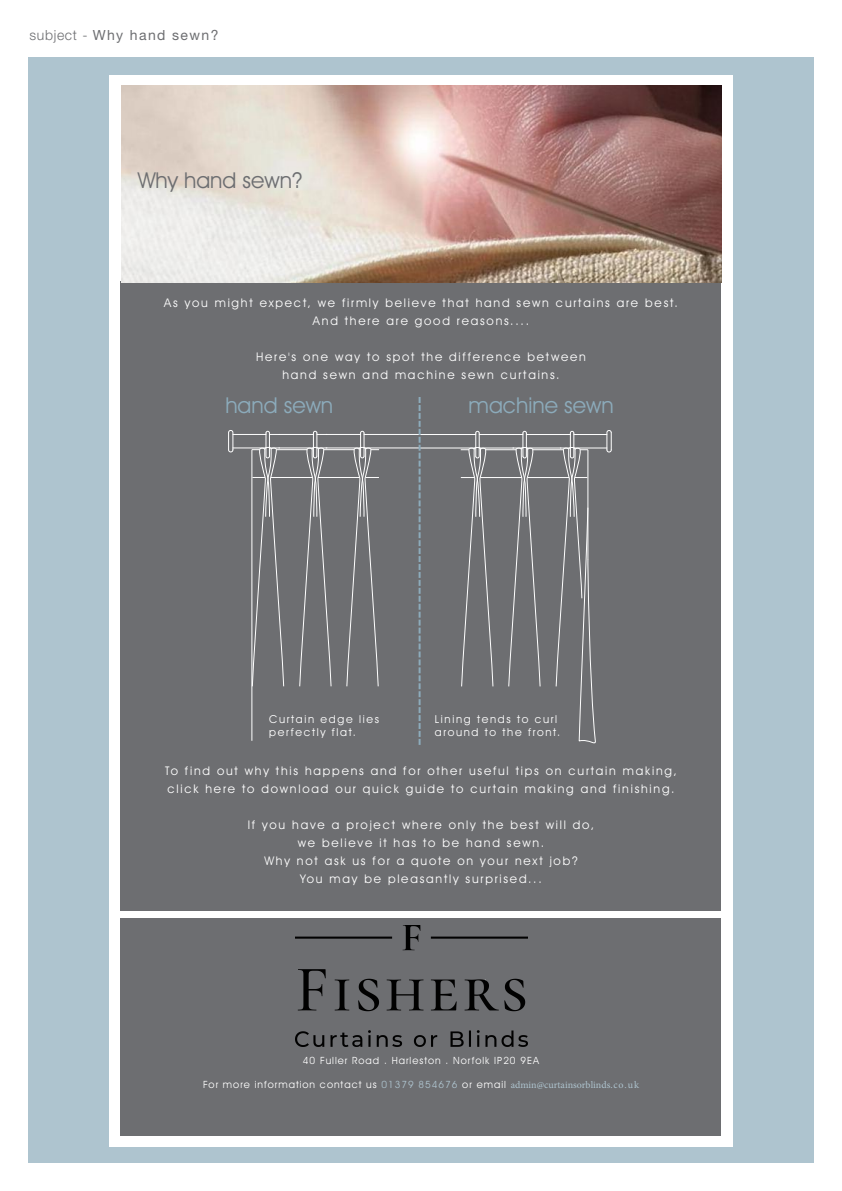
<style>
.page{position:relative;width:842px;height:1191px;background:#fff}
.page>*{position:absolute;margin:0;border:0;box-sizing:border-box;transform-origin:0 0}
.t1{font:22px "Avant Garde IT Cby BT";color:#8cabbb}
.t2{font:22px "Avant Garde IT Cby BT";color:#6d6e71}
.t3{font:14px "Helvetica Neue";letter-spacing:.1em;color:#6d6e71}
.t4{font:12px/18px "Avant Garde IT Cby BT";letter-spacing:.15em;color:#fff;text-align:center}
.t5{font:11px/13.2px "Avant Garde IT Cby BT";letter-spacing:.15em;color:#fff}
.t6{font:10px "Avant Garde IT Cby BT";letter-spacing:.1em;color:#fff}
.s1{font-weight:300}
.s2{color:#aec4cf}
.s3{font-family:"Minion Pro";color:#aec4cf}
</style>
<div class="page">
<div style="left:28px;top:57px;width:786px;height:1105px;background:#aec4cf"></div>
<div style="left:109px;top:75px;width:624px;height:1071px;background:#fff"></div>
<div style="left:121px;top:281px;width:600px;height:629px;background:#6d6e71"></div>
<img style="left:122px;top:85px;width:600px;height:197px">
<div style="left:121px;top:917px;width:600px;height:218px;background:#6d6e71"></div>
<hr style="left:233px;top:434px;width:33px;height:1px;background:#fff">
<hr style="left:233px;top:448px;width:33px;height:1px;background:#fff">
<svg style="left:228px;top:430px;width:6px;height:22px"></svg>
<hr style="left:279px;top:434px;width:34px;height:1px;background:#fff">
<hr style="left:279px;top:448px;width:34px;height:1px;background:#fff">
<hr style="left:326px;top:434px;width:35px;height:1px;background:#fff">
<hr style="left:364px;top:434px;width:55px;height:1px;background:#fff">
<hr style="left:364px;top:448px;width:55px;height:1px;background:#fff">
<hr style="left:326px;top:448px;width:35px;height:1px;background:#fff">
<hr style="left:271px;top:477px;width:41px;height:1px;background:#fff">
<hr style="left:276px;top:449px;width:31px;height:1px;background:#fff">
<svg style="left:252px;top:430px;width:32px;height:257px"></svg>
<svg style="left:299px;top:430px;width:33px;height:257px"></svg>
<hr style="left:318px;top:477px;width:42px;height:1px;background:#fff">
<hr style="left:323px;top:449px;width:31px;height:1px;background:#fff">
<svg style="left:346px;top:430px;width:33px;height:257px"></svg>
<hr style="left:251px;top:450px;width:1px;height:291px;background:#fff">
<hr style="left:574px;top:434px;width:33px;height:1px;background:#fff">
<hr style="left:574px;top:448px;width:33px;height:1px;background:#fff">
<svg style="left:606px;top:430px;width:6px;height:22px"></svg>
<hr style="left:526px;top:434px;width:35px;height:1px;background:#fff">
<hr style="left:526px;top:448px;width:35px;height:1px;background:#fff">
<hr style="left:479px;top:434px;width:35px;height:1px;background:#fff">
<hr style="left:420px;top:434px;width:56px;height:1px;background:#fff">
<hr style="left:420px;top:448px;width:56px;height:1px;background:#fff">
<hr style="left:479px;top:448px;width:35px;height:1px;background:#fff">
<hr style="left:527px;top:477px;width:42px;height:1px;background:#fff">
<hr style="left:533px;top:449px;width:31px;height:1px;background:#fff">
<svg style="left:508px;top:430px;width:33px;height:257px"></svg>
<hr style="left:480px;top:477px;width:42px;height:1px;background:#fff">
<hr style="left:485px;top:449px;width:31px;height:1px;background:#fff">
<svg style="left:461px;top:430px;width:33px;height:257px"></svg>
<svg style="left:555px;top:430px;width:41px;height:313px"></svg>
<svg style="left:419px;top:397px;width:2px;height:348px"></svg>
<img style="left:295px;top:925px;width:233px;height:121px">
<p class="t3" style="left:29px;top:30px;width:191px"><span class="s1">subject -</span> Why hand sewn?</p>
<h1 class="t2" style="left:138px;top:172px;width:166px">Why hand sewn?</h1>
<p class="t4" style="left:164px;top:295px;width:515px">As you might expect, we firmly believe that hand sewn curtains are best.<br>And there are good reasons....</p>
<p class="t4" style="left:256px;top:349px;width:331px">Here's one way to spot the difference between hand sewn and machine sewn curtains.</p>
<h1 class="t1" style="left:225px;top:397px;width:109px">hand sewn</h1>
<h1 class="t1" style="left:469px;top:397px;width:147px">machine sewn</h1>
<p class="t5" style="left:269px;top:713px;width:111px">Curtain edge lies perfectly flat.</p>
<p class="t5" style="left:435px;top:713px;width:127px">Lining tends to curl around to the front.</p>
<p class="t4" style="left:165px;top:763px;width:513px;text-align:left">To find out why this happens and for other useful tips on curtain making, click here to download our quick guide to curtain making and finishing.</p>
<p class="t4" style="left:248px;top:817px;width:348px">If you have a project where only the best will do, we believe it has to be hand sewn.<br>Why not ask us for a quote on your next job?<br>You may be pleasantly surprised...</p>
<p class="t6" style="left:303px;top:1057px;width:238px">40 Fuller Road . Harleston . Norfolk IP20 9EA</p>
<p class="t6" style="left:203px;top:1081px;width:437px">For more information contact us <span class="s2">01379 854676</span> or email <span class="s3">admin@curtainsorblinds.co.uk</span></p>
</div>
